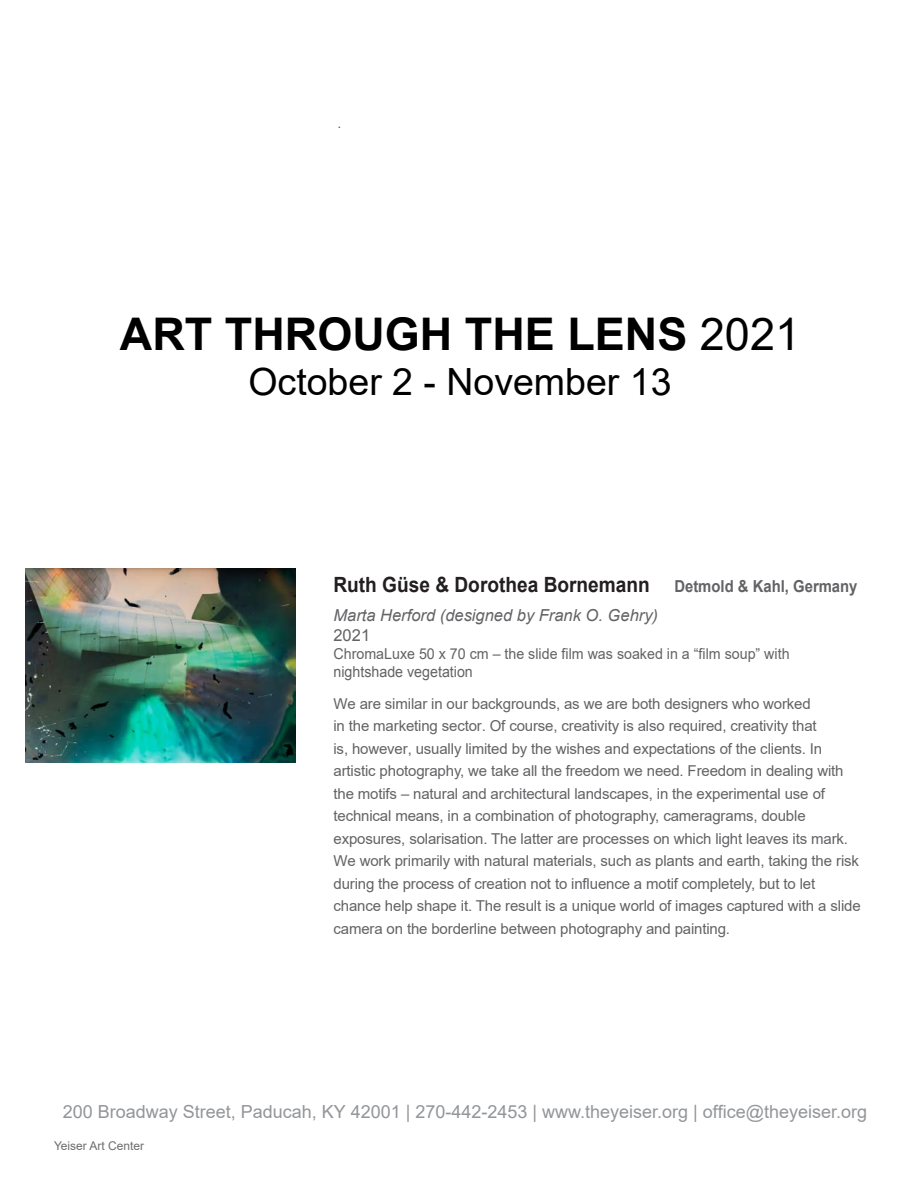
<style>
.page{position:relative;width:918px;height:1188px;background:#fff}
.page>*{position:absolute;margin:0;border:0;box-sizing:border-box;transform-origin:0 0}
.t1{font:700 45px "Arial";color:#000}
.t2{font:37.5px "Arial";color:#000}
.t3{font:700 21px "Arial";color:#231f20;scale:.91 1}
.t4{font:18px "Arial";color:#939598}
.t5{font:italic 16.5px/19.8px "Arial";color:#636366}
.t6{font:700 16.5px "Arial";color:#636366;scale:.9 1}
.t7{font:15px/22.5px "Arial";letter-spacing:-.01em;color:#636366}
.t8{font:15px/18px "Arial";letter-spacing:-.01em;color:#636366;scale:.95 1}
.t9{font:14.25px "Arial";color:#636366}
.t10{font:12px "Arial";color:#6c6d70}
.s1{font-weight:400}
.s2{font-style:normal}
.s3{font-style:inherit}
</style>
<div class="page">
<img style="left:26px;top:569px;width:270px;height:193px">
<p class="t9" style="left:338px;top:113px;width:5px">.</p>
<h1 class="t1" style="left:120px;top:304px;width:682px">ART THROUGH THE LENS <span class="s1">2021</span></h1>
<h2 class="t2" style="left:248px;top:356px;width:425px">October 2 - November 13</h2>
<p class="t3" style="left:333px;top:571px;width:349px">Ruth Güse &amp; Dorothea Bornemann</p>
<p class="t6" style="left:674px;top:575px;width:205px">Detmold &amp; Kahl, Germany</p>
<p class="t5" style="left:333px;top:605px;width:326px">Marta Herford (designed by Frank O. Gehry)<br><span class="s2">2021</span></p>
<p class="t8" style="left:333px;top:645px;width:482px">ChromaLuxe 50 x 70 cm – the slide film was soaked in a “film soup” with <span class="s3">nightshade vegetation</span></p>
<p class="t7" style="left:333px;top:692px;width:529px">We are similar in our backgrounds, as we are both designers who worked<br>in the marketing sector. Of course, creativity is also required, creativity that<br>is, however, usually limited by the wishes and expectations of the clients. In artistic photography, we take all the freedom we need. Freedom in dealing with the motifs – natural and architectural landscapes, in the experimental use of technical means, in a combination of photography, cameragrams, double exposures, solarisation. The latter are processes on which light leaves its mark.<br>We work primarily with natural materials, such as plants and earth, taking the risk during the process of creation not to influence a motif completely, but to let chance help shape it. The result is a unique world of images captured with a slide camera on the borderline between photography and painting.</p>
<p class="t4" style="left:63px;top:1099px;width:806px">200 Broadway Street, Paducah, KY 42001 | 270-442-2453 | www.theyeiser.org | office@theyeiser.org</p>
<p class="t10" style="left:54px;top:1138px;width:92px">Yeiser Art Center</p>
</div>
